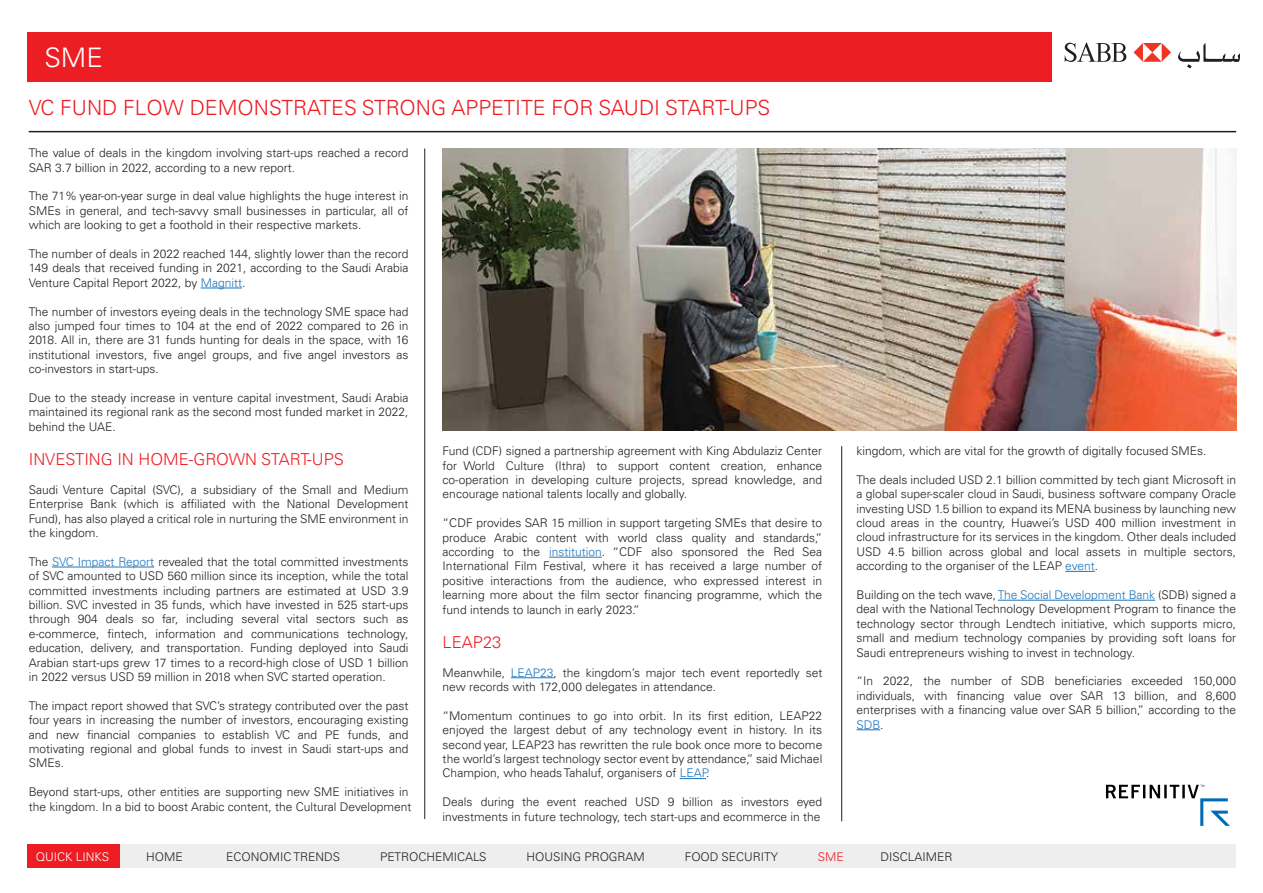
<style>
.page{position:relative;width:1263px;height:893px;background:#fff}
.page>*{position:absolute;margin:0;border:0;box-sizing:border-box;transform-origin:0 0}
.t1{font:300 27px "Univers LT Pro 45";color:#fff}
.t2{font:300 21px "Univers LT Pro 45";color:#ed1d24}
.t3{font:300 16.5px "Univers LT Pro 45";color:#ed1d24}
.t4{font:300 12px/14.4px "Univers LT Pro 45";color:#231f20;text-align:justify}
.t5{font:300 12px "Univers LT Pro 45";color:#fff}
.t6{font:300 12px "Univers LT Pro 45";color:#ed1d24}
.s1{color:#1c75bc}
</style>
<div class="page">
<div style="left:27px;top:33px;width:1025px;height:49px;background:#ed1d24"></div>
<div style="left:27px;top:845px;width:1209px;height:23px;background:#eee"></div>
<div style="left:27px;top:845px;width:92px;height:23px;background:#ed1d24"></div>
<hr style="left:29px;top:131px;width:1207px;height:1px;background:#231f20">
<svg style="left:1133px;top:43px;width:38px;height:19px"></svg>
<svg style="left:1065px;top:42px;width:61px;height:20px"></svg>
<svg style="left:1178px;top:43px;width:62px;height:25px"></svg>
<svg style="left:1106px;top:785px;width:124px;height:41px"></svg>
<hr style="left:201px;top:288px;width:41px;height:1px;background:#1c75bc">
<hr style="left:52px;top:567px;width:102px;height:1px;background:#1c75bc">
<hr style="left:424px;top:148px;width:1px;height:671px;background:#231f20">
<hr style="left:841px;top:446px;width:1px;height:375px;background:#231f20">
<hr style="left:549px;top:557px;width:53px;height:1px;background:#1c75bc">
<hr style="left:511px;top:677px;width:43px;height:1px;background:#1c75bc">
<svg style="left:680px;top:778px;width:26px;height:1px"></svg>
<hr style="left:1065px;top:571px;width:30px;height:1px;background:#1c75bc">
<hr style="left:998px;top:600px;width:157px;height:1px;background:#1c75bc">
<svg style="left:856px;top:729px;width:24px;height:1px"></svg>
<img style="left:443px;top:148px;width:793px;height:282px">
<h1 class="t1" style="left:44px;top:40px;width:60px">SME</h1>
<h2 class="t2" style="left:29px;top:94px;width:743px">VC FUND FLOW DEMONSTRATES STRONG APPETITE FOR SAUDI START-UPS</h2>
<p class="t4" style="left:29px;top:145px;width:381px">The value of deals in the kingdom involving start-ups reached a record<br>SAR 3.7 billion in 2022, according to a new report.</p>
<p class="t4" style="left:29px;top:189px;width:381px">The 71% year-on-year surge in deal value highlights the huge interest in SMEs in general, and tech-savvy small businesses in particular, all of which are looking to get a foothold in their respective markets.</p>
<p class="t4" style="left:29px;top:246px;width:381px">The number of deals in 2022 reached 144, slightly lower than the record 149 deals that received funding in 2021, according to the Saudi Arabia Venture Capital Report 2022, by <span class="s1">Magnitt</span>.</p>
<p class="t4" style="left:29px;top:304px;width:381px">The number of investors eyeing deals in the technology SME space had also jumped four times to 104 at the end of 2022 compared to 26 in 2018. All in, there are 31 funds hunting for deals in the space, with 16 institutional investors, five angel groups, and five angel investors as co-investors in start-ups.</p>
<p class="t4" style="left:29px;top:390px;width:381px">Due to the steady increase in venture capital investment, Saudi Arabia maintained its regional rank as the second most funded market in 2022, behind the UAE.</p>
<h3 class="t3" style="left:29px;top:448px;width:317px">INVESTING IN HOME-GROWN START-UPS</h3>
<p class="t4" style="left:29px;top:482px;width:381px">Saudi Venture Capital (SVC), a subsidiary of the Small and Medium Enterprise Bank (which is affiliated with the National Development Fund), has also played a critical role in nurturing the SME environment in the kingdom.</p>
<p class="t4" style="left:29px;top:554px;width:381px">The <span class="s1">SVC Impact Report</span> revealed that the total committed investments of SVC amounted to USD 560 million since its inception, while the total committed investments including partners are estimated at USD 3.9 billion. SVC invested in 35 funds, which have invested in 525 start-ups through 904 deals so far, including several vital sectors such as e-commerce, fintech, information and communications technology, education, delivery, and transportation. Funding deployed into Saudi Arabian start-ups grew 17 times to a record-high close of USD 1 billion in 2022 versus USD 59 million in 2018 when SVC started operation.</p>
<p class="t4" style="left:29px;top:698px;width:381px">The impact report showed that SVC’s strategy contributed over the past four years in increasing the number of investors, encouraging existing and new financial companies to establish VC and PE funds, and motivating regional and global funds to invest in Saudi start-ups and SMEs.</p>
<p class="t4" style="left:29px;top:784px;width:384px">Beyond start-ups, other entities are supporting new SME initiatives in the kingdom. In a bid to boost Arabic content, the Cultural Development</p>
<p class="t4" style="left:443px;top:443px;width:381px">Fund (CDF) signed a partnership agreement with King Abdulaziz Center for World Culture (Ithra) to support content creation, enhance co-operation in developing culture projects, spread knowledge, and encourage national talents locally and globally.</p>
<p class="t4" style="left:443px;top:515px;width:381px">“CDF provides SAR 15 million in support targeting SMEs that desire to produce Arabic content with world class quality and standards,” according to the <span class="s1">institution</span>. “CDF also sponsored the Red Sea International Film Festival, where it has received a large number of positive interactions from the audience, who expressed interest in learning more about the film sector financing programme, which the fund intends to launch in early 2023.”</p>
<h3 class="t3" style="left:443px;top:631px;width:60px">LEAP23</h3>
<p class="t4" style="left:443px;top:665px;width:381px">Meanwhile, <span class="s1">LEAP23</span>, the kingdom’s major tech event reportedly set new records with 172,000 delegates in attendance.</p>
<p class="t4" style="left:443px;top:708px;width:381px">“Momentum continues to go into orbit. In its first edition, LEAP22 enjoyed the largest debut of any technology event in history. In its second year, LEAP23 has rewritten the rule book once more to become the world’s largest technology sector event by attendance,” said Michael Champion, who heads Tahaluf, organisers of <span class="s1">LEAP</span>.</p>
<p class="t4" style="left:443px;top:794px;width:381px">Deals during the event reached USD 9 billion as investors eyed investments in future technology, tech start-ups and ecommerce in the</p>
<p class="t4" style="left:856px;top:443px;width:352px">kingdom, which are vital for the growth of digitally focused SMEs.</p>
<p class="t4" style="left:856px;top:472px;width:381px">The deals included USD 2.1 billion committed by tech giant Microsoft in a global super-scaler cloud in Saudi, business software company Oracle investing USD 1.5 billion to expand its MENA business by launching new cloud areas in the country, Huawei’s USD 400 million investment in cloud infrastructure for its services in the kingdom. Other deals included USD 4.5 billion across global and local assets in multiple sectors, according to the organiser of the LEAP <span class="s1">event</span>.</p>
<p class="t4" style="left:856px;top:587px;width:381px">Building on the tech wave, <span class="s1">The Social Development Bank</span> (SDB) signed a deal with the National Technology Development Program to finance the technology sector through Lendtech initiative, which supports micro, small and medium technology companies by providing soft loans for Saudi entrepreneurs wishing to invest in technology.</p>
<p class="t4" style="left:856px;top:674px;width:381px">“In 2022, the number of SDB beneficiaries exceeded 150,000 individuals, with financing value over SAR 13 billion, and 8,600 enterprises with a financing value over SAR 5 billion,” according to the <span class="s1">SDB</span>.</p>
<p class="t5" style="left:36px;top:849px;width:75px">QUICK LINKS</p>
<p class="t4" style="left:146px;top:849px;width:38px">HOME</p>
<p class="t4" style="left:226px;top:849px;width:115px">ECONOMIC TRENDS</p>
<p class="t4" style="left:380px;top:849px;width:108px">PETROCHEMICALS</p>
<p class="t4" style="left:527px;top:849px;width:120px">HOUSING PROGRAM</p>
<p class="t4" style="left:685px;top:849px;width:95px">FOOD SECURITY</p>
<p class="t6" style="left:818px;top:849px;width:27px">SME</p>
<p class="t4" style="left:880px;top:849px;width:74px">DISCLAIMER</p>
</div>
